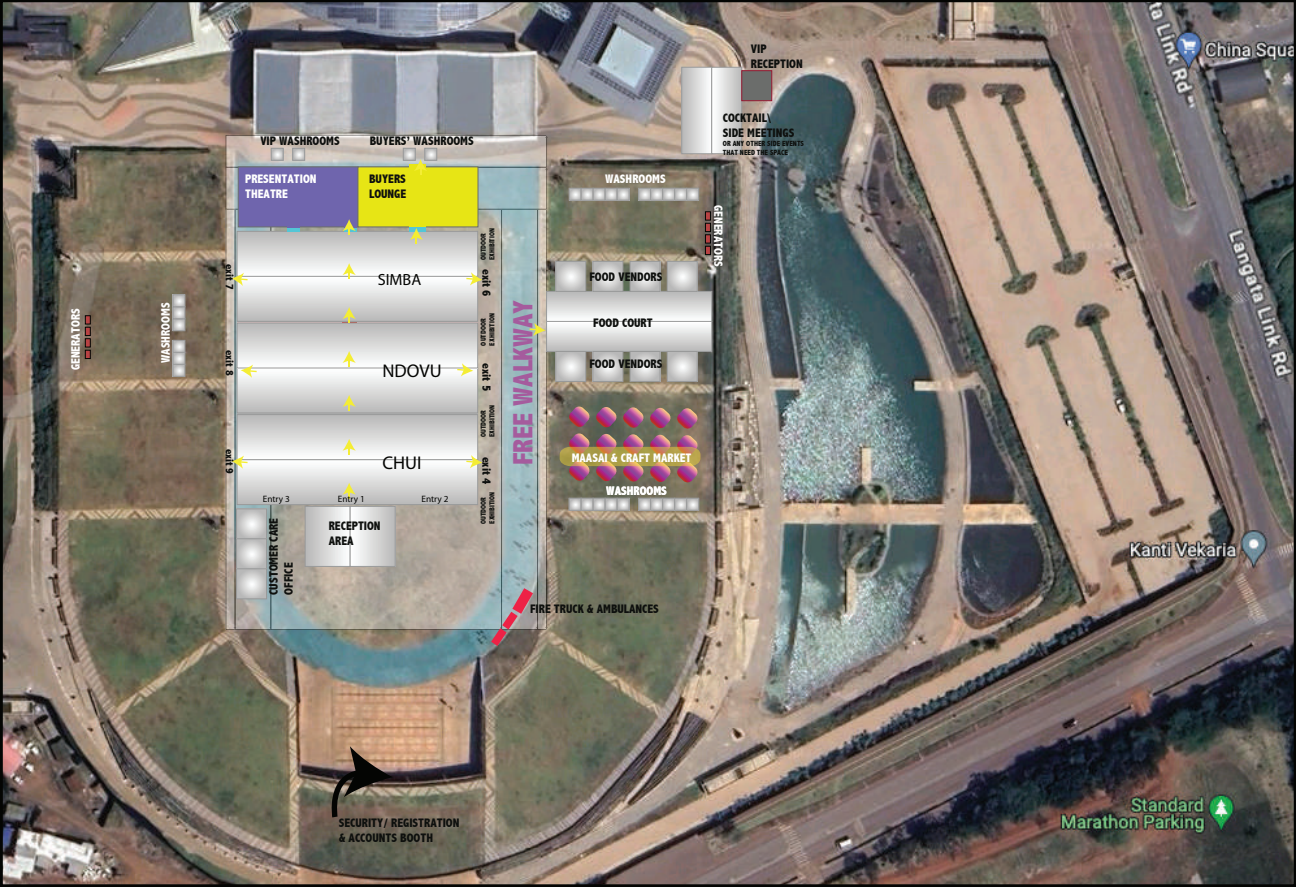
<style>
.page{position:relative;width:1296px;height:887px;background:#fff}
.page>*{position:absolute;margin:0;border:0;box-sizing:border-box;transform-origin:0 0}
.t1{font:800 condensed 27.84px "Abadi";color:#a55b9d}
.t2{font:18.42px "Myriad Pro";color:#040503}
.t3{font:16.2px "Myriad Pro";color:#040503}
.t4{font:800 condensed 12.36px/14.8px "Abadi";color:#0e100e}
.t5{font:800 condensed 12.36px/14.8px "Abadi";color:#fff}
.t6{font:800 condensed 11.4px "Abadi";color:#0e100e}
.t7{font:9.24px "Myriad Pro";color:#040503}
.t8{font:800 condensed 7.5px/9px "Abadi";color:#0e100e}
.t9{font:800 condensed 7.29px/8.8px "Abadi";color:#0e100e}
</style>
<div class="page">
<img style="left:0;top:0;width:1296px;height:886px">
<p class="t5" style="left:68px;top:370px;width:63px;rotate:-90deg">GENERATORS</p>
<p class="t5" style="left:158px;top:363px;width:62px;rotate:-90deg">WASHROOMS</p>
<p class="t4" style="left:260px;top:134px;width:81px">VIP WASHROOMS</p>
<p class="t4" style="left:370px;top:134px;width:106px">BUYERS’ WASHROOMS</p>
<p class="t4" style="left:369px;top:171px;width:39px">BUYERS<br>LOUNGE</p>
<p class="t5" style="left:245px;top:171px;width:73px">PRESENTATION<br>THEATRE</p>
<p class="t5" style="left:605px;top:171px;width:62px">WASHROOMS</p>
<p class="t6" style="left:236px;top:264px;width:27px;rotate:90deg">exit 7</p>
<p class="t6" style="left:236px;top:350px;width:27px;rotate:90deg">exit 8</p>
<p class="t6" style="left:236px;top:448px;width:27px;rotate:90deg">exit 9</p>
<h3 class="t3" style="left:378px;top:270px;width:45px">SIMBA</h3>
<h2 class="t2" style="left:382px;top:359px;width:61px">NDOVU</h2>
<h2 class="t2" style="left:382px;top:451px;width:41px">CHUI</h2>
<p class="t7" style="left:263px;top:492px;width:28px">Entry 3</p>
<p class="t7" style="left:338px;top:492px;width:28px">Entry 1</p>
<p class="t7" style="left:421px;top:492px;width:28px">Entry 2</p>
<p class="t4" style="left:266px;top:594px;width:78px;rotate:-90deg">CUSTOMER CARE<br>OFFICE</p>
<p class="t4" style="left:329px;top:518px;width:53px">RECEPTION<br>AREA</p>
<p class="t9" style="left:479px;top:260px;width:34px;rotate:-90deg">OUTDOOR<br>EXHIBITION</p>
<p class="t4" style="left:494px;top:269px;width:29px;rotate:90deg">exit 6</p>
<p class="t4" style="left:589px;top:270px;width:74px">FOOD VENDORS</p>
<p class="t9" style="left:479px;top:345px;width:34px;rotate:-90deg">OUTDOOR<br>EXHIBITION</p>
<p class="t4" style="left:494px;top:363px;width:29px;rotate:90deg">exit 5</p>
<p class="t9" style="left:479px;top:437px;width:34px;rotate:-90deg">OUTDOOR<br>EXHIBITION</p>
<p class="t4" style="left:494px;top:456px;width:29px;rotate:90deg">exit 4</p>
<h1 class="t1" style="left:507px;top:465px;width:167px;rotate:-90deg">FREE WALKWAY</h1>
<p class="t4" style="left:593px;top:315px;width:61px">FOOD COURT</p>
<p class="t4" style="left:589px;top:356px;width:74px">FOOD VENDORS</p>
<p class="t5" style="left:572px;top:450px;width:121px">MAASAI &amp; CRAFT MARKET</p>
<p class="t9" style="left:479px;top:523px;width:34px;rotate:-90deg">OUTDOOR<br>EXHIBITION</p>
<p class="t5" style="left:606px;top:483px;width:62px">WASHROOMS</p>
<p class="t4" style="left:530px;top:601px;width:130px">FIRE TRUCK &amp; AMBULANCES</p>
<p class="t4" style="left:751px;top:41px;width:53px">VIP<br>RECEPTION</p>
<p class="t4" style="left:723px;top:110px;width:73px">COCKTAIL\<br>SIDE MEETINGS</p>
<p class="t8" style="left:723px;top:139px;width:83px">OR ANY OTHER SIDE EVENTS<br>THAT NEED THE SPACE</p>
<p class="t5" style="left:726px;top:205px;width:63px;rotate:90deg">GENERATORS</p>
<p class="t4" style="left:339px;top:814px;width:122px">SECURITY/ REGISTRATION &amp; ACCOUNTS BOOTH</p>
</div>
